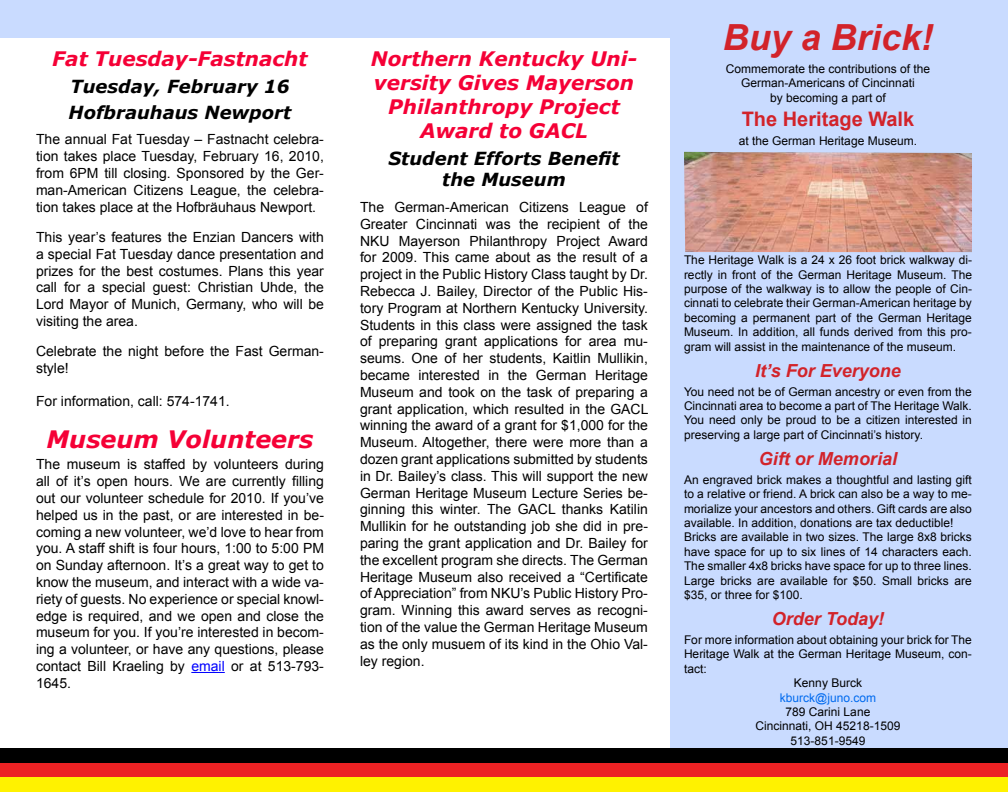
<style>
.page{position:relative;width:1008px;height:792px;background:#fff}
.page>*{position:absolute;margin:0;border:0;box-sizing:border-box;transform-origin:0 0}
.t1{font:italic 700 36px "Arial";color:#d2232a}
.t2{font:italic 700 24px "Verdana";color:#f50036}
.t3{font:italic 700 20px/24px "Verdana";color:#f50036;text-align:center}
.t4{font:700 20px "Arial";color:#d2232a}
.t5{font:italic 700 18px/26.1px "Verdana";color:#000}
.t6{font:italic 700 18px "Arial";color:#d2232a}
.t7{font:14px/16.8px "Arial";color:#000;text-align:justify}
.t8{font:12px/14.4px "Arial";color:#000;text-align:justify}
.t9{font:12px "Arial";color:#006aef}
.s1{color:#00f}
</style>
<div class="page">
<div style="left:670px;top:0;width:338px;height:792px;background:#c9dbff"></div>
<div style="left:0;top:0;width:1008px;height:38px;background:#c9dbff"></div>
<div style="left:0;top:748px;width:1008px;height:15px;background:#000"></div>
<div style="left:0;top:763px;width:1008px;height:15px;background:#ec2224"></div>
<div style="left:0;top:778px;width:1008px;height:14px;background:#fff200"></div>
<img style="left:684px;top:152px;width:288px;height:100px">
<hr style="left:191px;top:672px;width:34px;height:1px;background:#00f">
<h3 class="t3" style="left:52px;top:47px;width:257px">Fat Tuesday-Fastnacht</h3>
<p class="t5" style="left:69px;top:73px;width:224px">Tuesday, February 16<br>Hofbrauhaus Newport</p>
<p class="t7" style="left:36px;top:131px;width:289px">The annual Fat Tuesday – Fastnacht celebra&shy;tion takes place Tuesday, February 16, 2010, from 6PM till closing. Sponsored by the Ger&shy;man-American Citizens League, the celebra&shy;tion takes place at the Hofbräuhaus Newport.</p>
<p class="t7" style="left:36px;top:229px;width:289px">This year’s features the Enzian Dancers with a special Fat Tuesday dance presentation and prizes for the best costumes. Plans this year call for a special guest: Christian Uhde, the Lord Mayor of Munich, Germany, who will be visiting the area.</p>
<p class="t7" style="left:36px;top:343px;width:289px">Celebrate the night before the Fast German&shy;style!</p>
<p class="t7" style="left:36px;top:393px;width:195px">For information, call: 574-1741.</p>
<h2 class="t2" style="left:47px;top:424px;width:268px">Museum Volunteers</h2>
<p class="t7" style="left:36px;top:456px;width:290px">The museum is staffed by volunteers during all of it’s open hours. We are currently filling out our volunteer schedule for 2010. If you’ve helped us in the past, or are interested in be&shy;coming a new volunteer, we’d love to hear from you. A staff shift is four hours, 1:00 to 5:00 PM on Sunday afternoon. It’s a great way to get to know the museum, and interact with a wide va&shy;riety of guests. No experience or special knowl&shy;edge is required, and we open and close the museum for you. If you’re interested in becom&shy;ing a volunteer, or have any questions, please contact Bill Kraeling by <span class="s1">email</span> or at 513-793- 1645.</p>
<h3 class="t3" style="left:371px;top:47px;width:268px">Northern Kentucky Uni&shy;versity Gives Mayerson<br>Philanthropy Project<br>Award to GACL</h3>
<p class="t5" style="left:388px;top:147px;width:233px;line-height:21.6px;text-align:center">Student Efforts Benefit the Museum</p>
<p class="t7" style="left:360px;top:199px;width:290px">The German-American Citizens League of Greater Cincinnati was the recipient of the NKU Mayerson Philanthropy Project Award for 2009. This came about as the result of a project in the Public History Class taught by Dr.<br>Rebecca J. Bailey, Director of the Public His&shy;tory Program at Northern Kentucky University.<br>Students in this class were assigned the task of preparing grant applications for area mu&shy;seums. One of her students, Kaitlin Mullikin, became interested in the German Heritage Museum and took on the task of preparing a grant application, which resulted in the GACL winning the award of a grant for $1,000 for the Museum. Altogether, there were more than a dozen grant applications submitted by students in Dr. Bailey’s class. This will support the new German Heritage Museum Lecture Series be&shy;ginning this winter. The GACL thanks Katilin Mullikin for he outstanding job she did in pre&shy;paring the grant application and Dr. Bailey for the excellent program she directs. The German Heritage Museum also received a “Certificate of Appreciation” from NKU’s Public History Pro&shy;gram. Winning this award serves as recogni&shy;tion of the value the German Heritage Museum as the only musuem of its kind in the Ohio Val&shy;ley region.</p>
<h1 class="t1" style="left:723px;top:14px;width:212px">Buy a Brick!</h1>
<p class="t8" style="left:726px;top:62px;width:206px;text-align:center">Commemorate the contributions of the<br>German-Americans of Cincinnati<br>by becoming a part of</p>
<h3 class="t4" style="left:742px;top:106px;width:174px">The Heritage Walk</h3>
<p class="t8" style="left:739px;top:133px;width:180px">at the German Heritage Museum.</p>
<p class="t8" style="left:684px;top:253px;width:290px">The Heritage Walk is a 24 x 26 foot brick walkway di&shy;rectly in front of the German Heritage Museum. The purpose of the walkway is to allow the people of Cin&shy;cinnati to celebrate their German-American heritage by becoming a permanent part of the German Heritage Museum. In addition, all funds derived from this pro&shy;gram will assist in the maintenance of the museum.</p>
<p class="t6" style="left:755px;top:359px;width:147px">It’s For Everyone</p>
<p class="t8" style="left:684px;top:384px;width:289px">You need not be of German ancestry or even from the Cincinnati area to become a part of The Heritage Walk.<br>You need only be proud to be a citizen interested in preserving a large part of Cincinnati’s history.</p>
<p class="t6" style="left:759px;top:447px;width:140px">Gift or Memorial</p>
<p class="t8" style="left:684px;top:472px;width:289px;text-align:left">An engraved brick makes a thoughtful and lasting gift to a relative or friend. A brick can also be a way to me&shy;morialize your ancestors and others. Gift cards are also available. In addition, donations are tax deductible!<br>Bricks are available in two sizes. The large 8x8 bricks have space for up to six lines of 14 characters each.<br>The smaller 4x8 bricks have space for up to three lines.<br>Large bricks are available for $50. Small bricks are $35, or three for $100.</p>
<p class="t6" style="left:772px;top:607px;width:114px">Order Today!</p>
<p class="t8" style="left:684px;top:633px;width:289px">For more information about obtaining your brick for The</p>
<p class="t8" style="left:684px;top:647px;width:289px">Heritage Walk at the German Heritage Museum, con-</p>
<p class="t8" style="left:684px;top:661px;width:24px">tact:</p>
<p class="t8" style="left:794px;top:676px;width:70px">Kenny Burck</p>
<p class="t9" style="left:780px;top:689px;width:98px">kburck@juno.com</p>
<p class="t8" style="left:756px;top:705px;width:146px;text-align:center">789 Carini Lane<br>Cincinnati, OH 45218-1509<br>513-851-9549</p>
</div>
